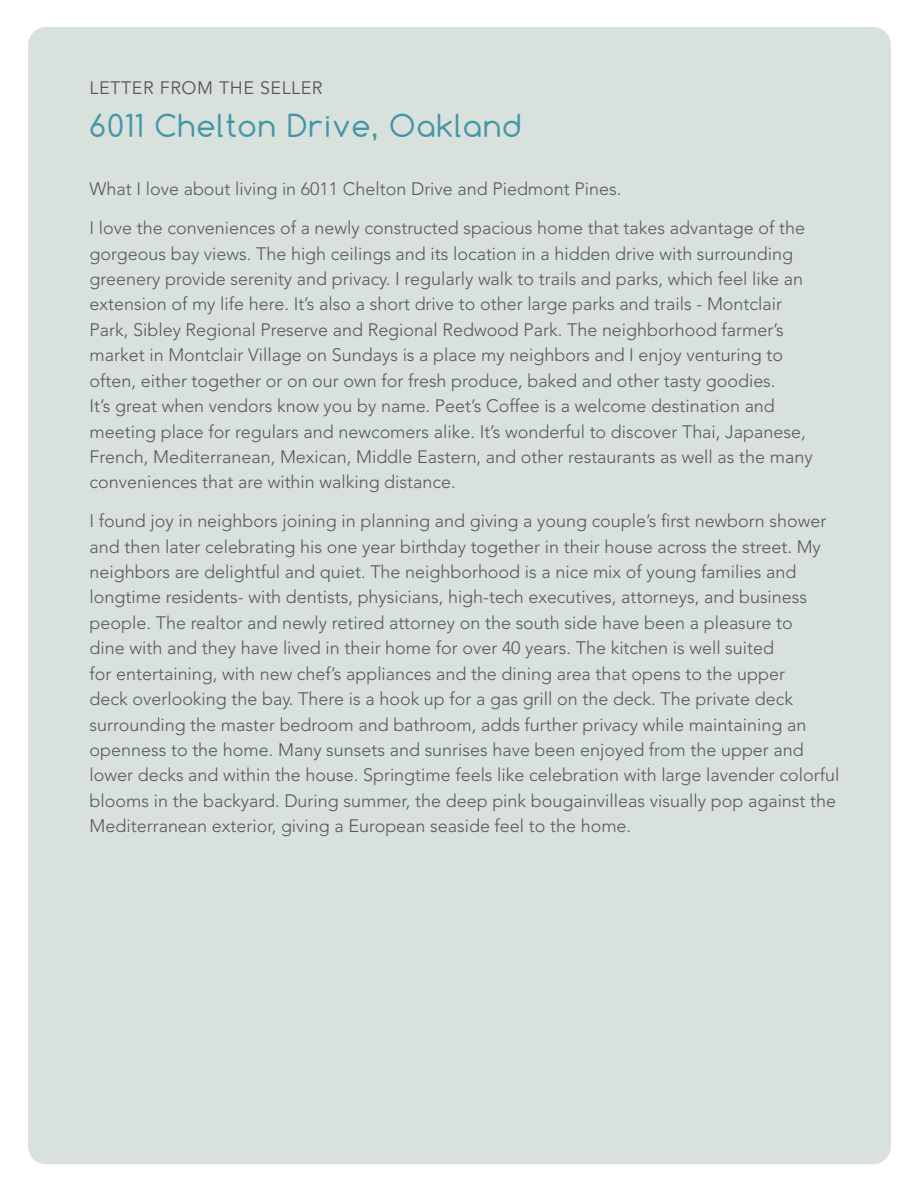
<style>
.page{position:relative;width:918px;height:1188px;background:#fff}
.page>*{position:absolute;margin:0;border:0;box-sizing:border-box;transform-origin:0 0}
.t1{font:29.85px "Comfortaa";letter-spacing:.05em;color:#4296a9}
.t2{font:300 18px/25.3px "Avenir LT Std";color:#57585a}
.t3{font:18px "Avenir LT Std";letter-spacing:.03em;color:#57585a}
</style>
<div class="page">
<div style="left:28px;top:27px;width:863px;height:1137px;background:#d8e1db;border-radius:18px"></div>
<p class="t3" style="left:90px;top:77px;width:234px">LETTER FROM THE SELLER</p>
<h1 class="t1" style="left:90px;top:106px;width:433px">6011 Chelton Drive, Oakland</h1>
<p class="t2" style="left:90px;top:170px;width:717px;line-height:38.8px">What I love about living in 6011 Chelton Drive and Piedmont Pines.<br>I love the conveniences of a newly constructed spacious home that takes advantage of the</p>
<p class="t2" style="left:90px;top:241px;width:724px">gorgeous bay views. The high ceilings and its location in a hidden drive with surrounding greenery provide serenity and privacy. I regularly walk to trails and parks, which feel like an extension of my life here. It’s also a short drive to other large parks and trails - Montclair Park, Sibley Regional Preserve and Regional Redwood Park. The neighborhood farmer’s market in Montclair Village on Sundays is a place my neighbors and I enjoy venturing to often, either together or on our own for fresh produce, baked and other tasty goodies.<br>It’s great when vendors know you by name. Peet’s Coffee is a welcome destination and meeting place for regulars and newcomers alike. It’s wonderful to discover Thai, Japanese, French, Mediterranean, Mexican, Middle Eastern, and other restaurants as well as the many conveniences that are within walking distance.</p>
<p class="t2" style="left:90px;top:508px;width:751px">I found joy in neighbors joining in planning and giving a young couple’s first newborn shower and then later celebrating his one year birthday together in their house across the street. My neighbors are delightful and quiet. The neighborhood is a nice mix of young families and longtime residents- with dentists, physicians, high-tech executives, attorneys, and business people. The realtor and newly retired attorney on the south side have been a pleasure to<br>dine with and they have lived in their home for over 40 years. The kitchen is well suited<br>for entertaining, with new chef’s appliances and the dining area that opens to the upper<br>deck overlooking the bay. There is a hook up for a gas grill on the deck. The private deck surrounding the master bedroom and bathroom, adds further privacy while maintaining an openness to the home. Many sunsets and sunrises have been enjoyed from the upper and lower decks and within the house. Springtime feels like celebration with large lavender colorful blooms in the backyard. During summer, the deep pink bougainvilleas visually pop against the Mediterranean exterior, giving a European seaside feel to the home.</p>
</div>
